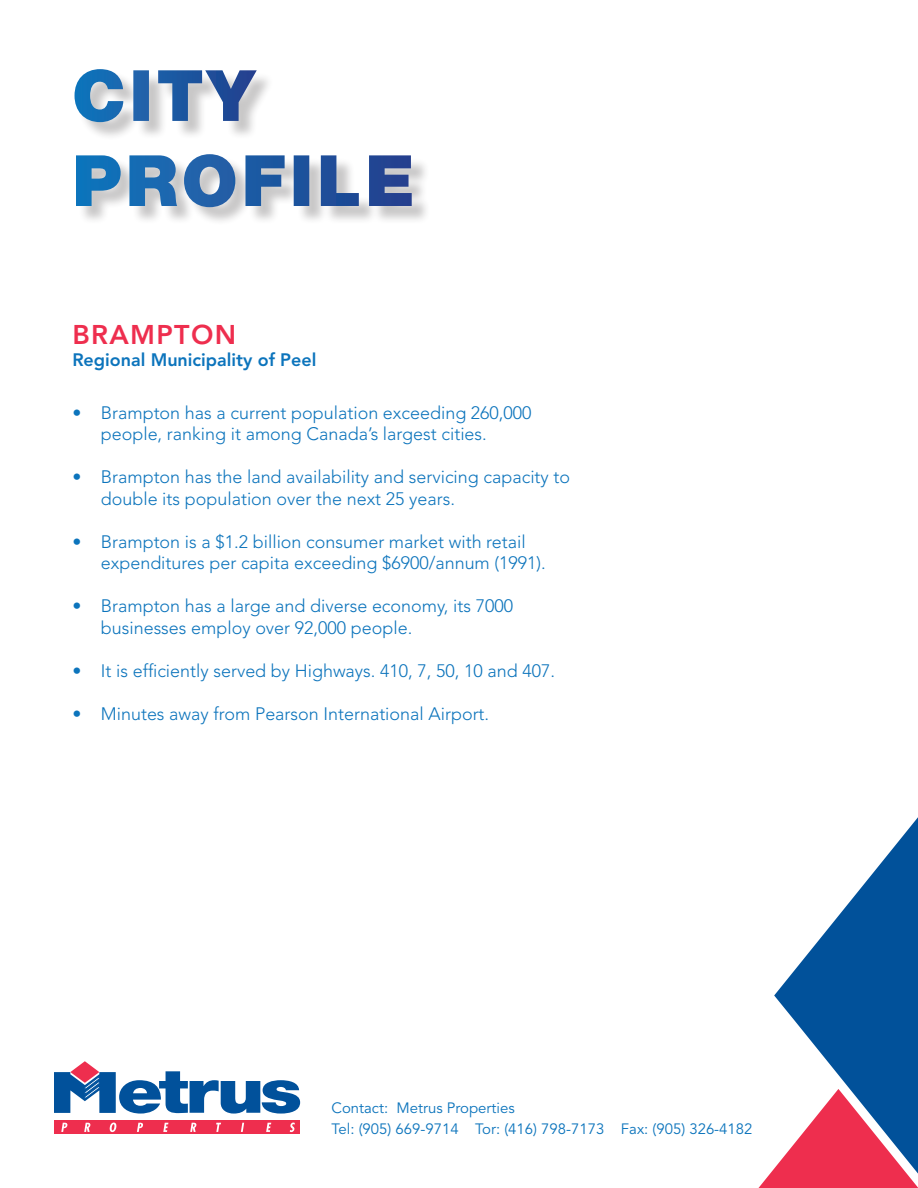
<style>
.page{position:relative;width:918px;height:1188px;background:#fff}
.page>*{position:absolute;margin:0;border:0;box-sizing:border-box;transform-origin:0 0}
.t1{font:800 26.85px "Avenir";letter-spacing:.05em;color:#ee2e4e}
.t2{font:300 18px "Avenir";color:#0c74bc}
.t3{font:800 18px "Avenir";color:#0c74bc}
.t4{font:15px "Avenir";color:#0c74bc}
</style>
<div class="page">
<svg style="left:774px;top:817px;width:144px;height:272px;fill:#01519a"></svg>
<svg style="left:759px;top:1089px;width:159px;height:99px"></svg>
<div style="left:78px;top:156px;width:352px;height:70px;background:#231f20;opacity:.25"></div>
<svg style="left:76px;top:154px;width:336px;height:53px"></svg>
<div style="left:77px;top:71px;width:197px;height:69px;background:#231f20;opacity:.25"></div>
<svg style="left:75px;top:69px;width:182px;height:53px"></svg>
<div style="left:54px;top:1120px;width:246px;height:14px;background:#ee2e4e"></div>
<svg style="left:54px;top:1061px;width:246px;height:53px"></svg>
<svg style="left:61px;top:1122px;width:7px;height:10px"></svg>
<svg style="left:84px;top:1123px;width:7px;height:9px"></svg>
<svg style="left:109px;top:1122px;width:8px;height:10px"></svg>
<svg style="left:137px;top:1122px;width:6px;height:10px"></svg>
<svg style="left:163px;top:1123px;width:5px;height:9px"></svg>
<svg style="left:190px;top:1123px;width:7px;height:9px"></svg>
<svg style="left:216px;top:1123px;width:5px;height:9px"></svg>
<svg style="left:241px;top:1123px;width:3px;height:9px"></svg>
<svg style="left:266px;top:1123px;width:5px;height:9px"></svg>
<svg style="left:290px;top:1122px;width:5px;height:10px"></svg>
<p class="t1" style="left:72px;top:319px;width:165px">BRAMPTON</p>
<p class="t3" style="left:72px;top:349px;width:246px">Regional Municipality of Peel</p>
<p class="t2" style="left:72px;top:402px;width:461px">• Brampton has a current population exceeding 260,000</p>
<p class="t2" style="left:101px;top:423px;width:388px">people, ranking it among Canada’s largest cities.</p>
<p class="t2" style="left:72px;top:466px;width:499px">• Brampton has the land availability and servicing capacity to</p>
<p class="t2" style="left:101px;top:488px;width:356px">double its population over the next 25 years.</p>
<p class="t2" style="left:72px;top:531px;width:455px">• Brampton is a $1.2 billion consumer market with retail</p>
<p class="t2" style="left:101px;top:552px;width:447px">expenditures per capita exceeding $6900/annum (1991).</p>
<p class="t2" style="left:72px;top:596px;width:442px">• Brampton has a large and diverse economy, its 7000</p>
<p class="t2" style="left:101px;top:617px;width:313px">businesses employ over 92,000 people.</p>
<p class="t2" style="left:72px;top:660px;width:484px">• It is efficiently served by Highways. 410, 7, 50, 10 and 407.</p>
<p class="t2" style="left:72px;top:703px;width:418px">• Minutes away from Pearson International Airport.</p>
<p class="t4" style="left:332px;top:1099px;width:185px">Contact: Metrus Properties</p>
<p class="t4" style="left:332px;top:1120px;width:422px">Tel: (905) 669-9714 Tor: (416) 798-7173 Fax: (905) 326-4182</p>
</div>
